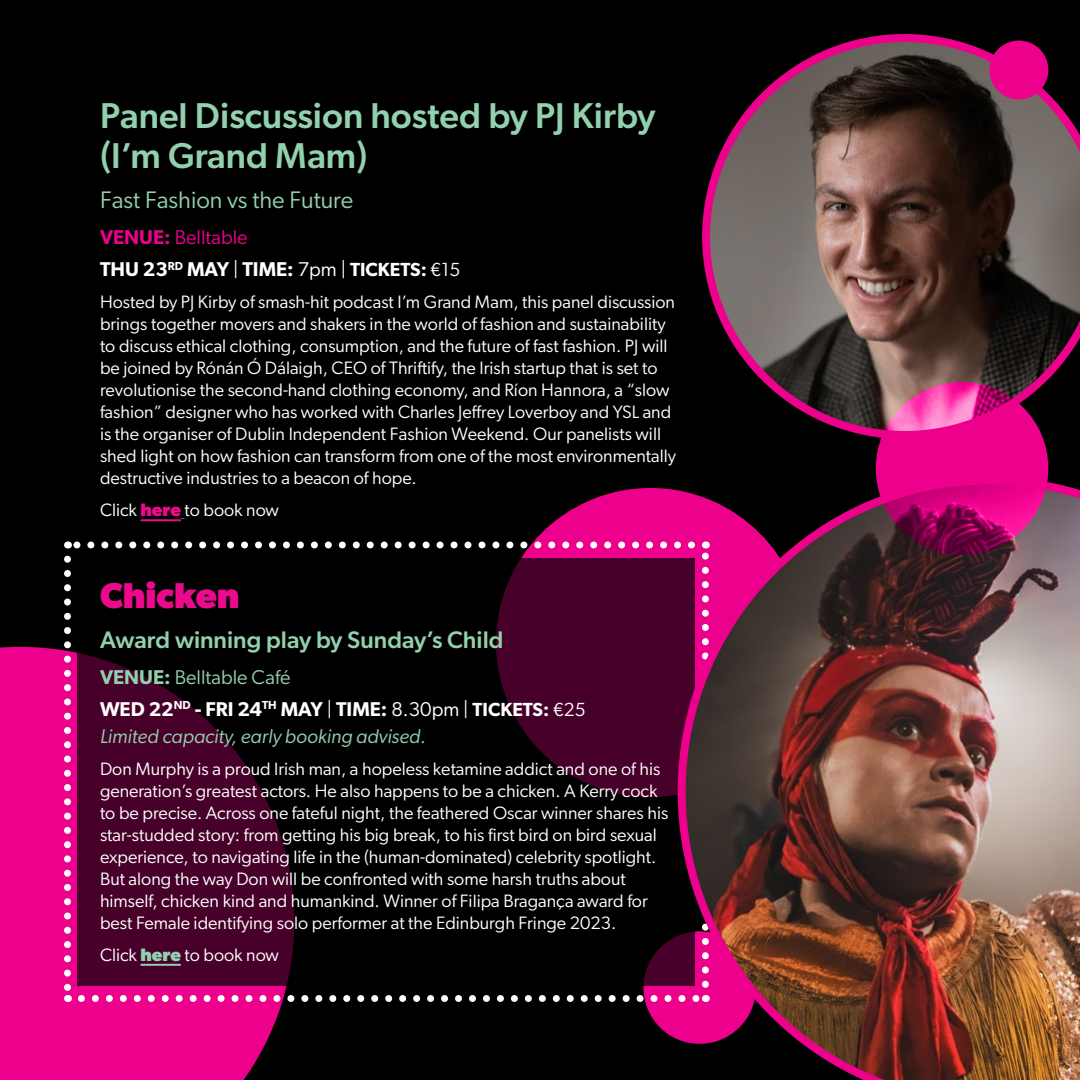
<style>
.page{position:relative;width:1080px;height:1080px;background:#000}
.page>*{position:absolute;margin:0;border:0;box-sizing:border-box;transform-origin:0 0}
.t1{font:500 36px/40px "Gibson";color:#93d0ae}
.t2{font:700 36px "Gibson";color:#ec098d}
.t3{font:500 24px "Gibson";color:#93d0ae}
.t4{font:24px "Gibson";color:#93d0ae}
.t5{font:600 20px/32px "Gibson";color:#fff}
.t6{font:italic 20px "Gibson";color:#93d0ae}
.t7{font:18px/22px "Gibson";color:#fff}
.s1{color:#ed008c}
.s2{font-weight:400;color:#ed008c}
.s3{font-weight:400}
.s4{font-size:19px}
.s5{font-weight:400;font-size:19px}
.s6{font-weight:700;color:#ec098d}
.s7{color:#93d0ae}
.s8{font-weight:400;color:#93d0ae}
.s9{font-weight:700;color:#93d0ae}
</style>
<div class="page">
<div style="left:496px;top:488px;width:309px;height:309px;background:#ed008c;border-radius:50%"></div>
<div style="left:0;top:647px;width:287px;height:433px;background:#ed008c"></div>
<div style="left:643px;top:931px;width:113px;height:113px;background:#ed008c;border-radius:50%"></div>
<svg style="left:702px;top:34px;width:378px;height:405px"></svg>
<div style="left:989px;top:41px;width:59px;height:58px;background:#ed008c;border-radius:50%"></div>
<svg style="left:81px;top:995px;width:591px;height:7px"></svg>
<svg style="left:64px;top:559px;width:7px;height:443px;background:#d561a5"></svg>
<svg style="left:68px;top:541px;width:610px;height:7px"></svg>
<svg style="left:78px;top:558px;width:600px;height:428px"></svg>
<hr style="left:141px;top:964px;width:40px;height:2px;background:#93d0ae">
<img style="left:678px;top:478px;width:402px;height:602px">
<svg style="left:876px;top:382px;width:172px;height:173px;background:#d70e85"></svg>
<hr style="left:141px;top:519px;width:40px;height:2px;background:#ec098d">
<h1 class="t1" style="left:100px;top:95px;width:557px">Panel Discussion hosted by PJ Kirby (I’m Grand Mam)</h1>
<h2 class="t4" style="left:100px;top:186px;width:255px">Fast Fashion vs the Future</h2>
<p class="t5" style="left:100px;top:221px;width:362px"><span class="s1">VENUE:</span> <span class="s2">Belltable<br></span>THU 23<sup>RD</sup> MAY <span class="s3">|</span> TIME: <span class="s3">7pm |</span> <span class="s4">TICKETS:</span> <span class="s5">€15</span></p>
<p class="t7" style="left:100px;top:291px;width:578px">Hosted by PJ Kirby of smash-hit podcast I’m Grand Mam, this panel discussion brings together movers and shakers in the world of fashion and sustainability to discuss ethical clothing, consumption, and the future of fast fashion. PJ will be joined by Rónán Ó Dálaigh, CEO of Thriftify, the Irish startup that is set to revolutionise the second-hand clothing economy, and Ríon Hannora, a “slow fashion” designer who has worked with Charles Jeffrey Loverboy and YSL and is the organiser of Dublin Independent Fashion Weekend. Our panelists will shed light on how fashion can transform from one of the most environmentally destructive industries to a beacon of hope.</p>
<p class="t7" style="left:100px;top:499px;width:180px">Click <span class="s6">here</span> to book now</p>
<h1 class="t2" style="left:100px;top:574px;width:141px">Chicken</h1>
<h2 class="t3" style="left:100px;top:625px;width:405px">Award winning play by Sunday’s Child</h2>
<p class="t5" style="left:100px;top:660px;width:487px"><span class="s7">VENUE:</span> <span class="s8">Belltable Café<br></span>WED 22<sup>ND</sup> - FRI 24<sup>TH</sup> MAY <span class="s3">|</span> TIME: <span class="s3">8.30pm |</span> <span class="s4">TICKETS:</span> <span class="s5">€25</span></p>
<p class="t6" style="left:100px;top:724px;width:327px">Limited capacity, early booking advised.</p>
<p class="t7" style="left:100px;top:757px;width:570px">Don Murphy is a proud Irish man, a hopeless ketamine addict and one of his generation’s greatest actors. He also happens to be a chicken. A Kerry cock to be precise. Across one fateful night, the feathered Oscar winner shares his star-studded story: from getting his big break, to his first bird on bird sexual experience, to navigating life in the (human-dominated) celebrity spotlight.<br>But along the way Don will be confronted with some harsh truths about himself, chicken kind and humankind. Winner of Filipa Bragança award for best Female identifying solo performer at the Edinburgh Fringe 2023.</p>
<p class="t7" style="left:100px;top:943px;width:180px">Click <span class="s9">here</span> to book now</p>
</div>
